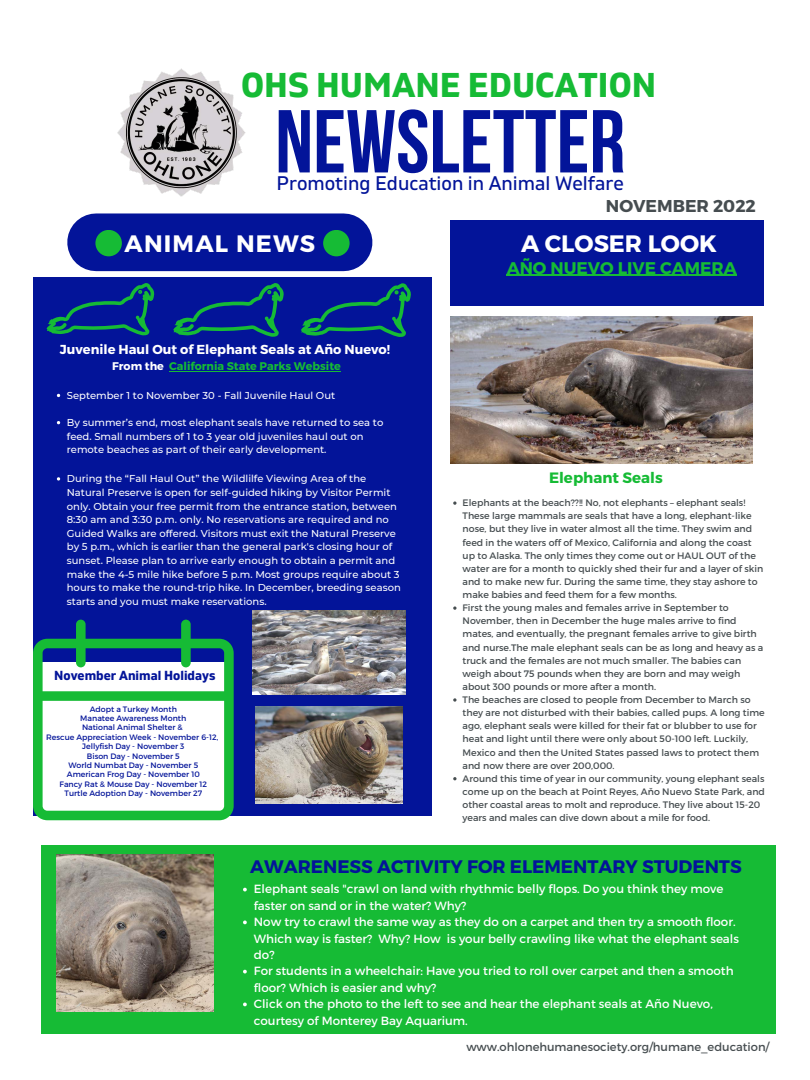
<style>
.page{position:relative;width:810px;height:1080px;background:#fff}
.page>*{position:absolute;margin:0;border:0;box-sizing:border-box;transform-origin:0 0}
.t1{font:89.06px "Bebas Neue Cyrillic";color:#031499}
.t2{font:700 34.38px "Gilam";color:#16bb35}
.t3{font:700 23.75px "Montserrat";color:#fff}
.t4{font:700 23.75px "Montserrat";letter-spacing:.05em;color:#fff}
.t5{font:19.69px "Gilam";color:#031499}
.t6{font:700 18.12px "Montserrat";color:#031499}
.t7{font:700 17.12px "Montserrat";color:#464d50}
.t8{font:700 16.88px "Montserrat";color:#16bb35}
.t9{font:700 15px "Montserrat";color:#16bb35}
.t10{font:700 13.12px "Gilam";color:#031499}
.t11{font:700 13px "Montserrat";color:#fff}
.t12{font:11.88px/16.4px "Montserrat";color:#fff}
.t13{font:11.5px "Montserrat";color:#464d50}
.t14{font:700 11.12px "Montserrat";color:#16bb35}
.t15{font:500 10px/13.6px "Montserrat";color:#fff}
.t16{font:9.38px/13.1px "Montserrat";color:#464d50}
.t17{font:7.81px/9.4px "Montserrat";color:#031499;text-align:center}
.s1{color:#fff}
</style>
<div class="page">
<div style="left:41px;top:845px;width:734px;height:189px;background:#16bb35"></div>
<img style="left:56px;top:855px;width:158px;height:157px">
<div style="left:450px;top:220px;width:314px;height:86px;background:#031499"></div>
<div style="left:33px;top:277px;width:398px;height:538px;background:#031499"></div>
<img style="left:450px;top:316px;width:303px;height:148px">
<div style="left:96px;top:213px;width:248px;height:58px;background:#031499"></div>
<div style="left:323px;top:230px;width:27px;height:26px;background:#16bb35;border-radius:50%"></div>
<div style="left:95px;top:230px;width:27px;height:26px;background:#16bb35;border-radius:50%"></div>
<svg style="left:46px;top:283px;width:109px;height:53px"></svg>
<img style="left:117px;top:68px;width:129px;height:129px">
<svg style="left:33px;top:620px;width:201px;height:200px;background:#a5cdc1"></svg>
<img style="left:253px;top:610px;width:153px;height:85px">
<img style="left:256px;top:706px;width:146px;height:98px">
<svg style="left:173px;top:283px;width:111px;height:54px"></svg>
<svg style="left:301px;top:283px;width:110px;height:54px"></svg>
<hr style="left:507px;top:274px;width:230px;height:2px;background:#16bb35">
<svg style="left:453px;top:501px;width:4px;height:4px"></svg>
<svg style="left:453px;top:606px;width:4px;height:4px"></svg>
<svg style="left:453px;top:698px;width:4px;height:4px"></svg>
<svg style="left:453px;top:777px;width:4px;height:3px"></svg>
<svg style="left:243px;top:888px;width:4px;height:3px"></svg>
<svg style="left:243px;top:921px;width:4px;height:3px"></svg>
<svg style="left:243px;top:970px;width:4px;height:3px"></svg>
<svg style="left:243px;top:1003px;width:4px;height:3px"></svg>
<svg style="left:57px;top:477px;width:3px;height:4px"></svg>
<hr style="left:169px;top:371px;width:172px;height:1px;background:#16bb35">
<h2 class="t2" style="left:241px;top:65px;width:417px">OHS HUMANE EDUCATION</h2>
<h1 class="t1" style="left:275px;top:106px;width:352px">NEWSLETTER</h1>
<h3 class="t7" style="left:606px;top:195px;width:152px">NOVEMBER 2022</h3>
<h3 class="t5" style="left:277px;top:171px;width:349px">Promoting Education in Animal Welfare</h3>
<h3 class="t4" style="left:125px;top:228px;width:192px">ANIMAL NEWS</h3>
<h3 class="t11" style="left:60px;top:341px;width:332px">Juvenile Haul Out of Elephant Seals at Año Nuevo!</h3>
<p class="t14" style="left:112px;top:359px;width:230px"><span class="s1">From the</span> California State Parks Website</p>
<p class="t15" style="left:67px;top:389px;width:270px">September 1 to November 30 - Fall Juvenile Haul Out</p>
<p class="t15" style="left:67px;top:416px;width:318px">By summer’s end, most elephant seals have returned to sea to feed. Small numbers of 1 to 3 year old juveniles haul out on remote beaches as part of their early development.</p>
<p class="t15" style="left:67px;top:472px;width:336px">During the “Fall Haul Out” the Wildlilfe Viewing Area of the Natural Preserve is open for self-guided hiking by Visitor Permit only. Obtain your free permit from the entrance station, between 8:30 am and 3:30 p.m. only. No reservations are required and no Guided Walks are offered. Visitors must exit the Natural Preserve by 5 p.m., which is earlier than the general park's closing hour of sunset. Please plan to arrive early enough to obtain a permit and make the 4-5 mile hike before 5 p.m. Most groups require about 3 hours to make the round-trip hike. In December, breeding season starts and you must make reservations.</p>
<h3 class="t10" style="left:54px;top:667px;width:163px">November Animal Holidays</h3>
<p class="t17" style="left:46px;top:704px;width:174px">Adopt a Turkey Month<br>Manatee Awareness Month<br>National Animal Shelter &amp;<br>Rescue Appreciation Week - November 6-12,<br>Jellyfish Day - November 3<br>Bison Day - November 5<br>World Numbat Day - November 5<br>American Frog Day - November 10<br>Fancy Rat &amp; Mouse Day - November 12<br>Turtle Adoption Day - November 27</p>
<h3 class="t3" style="left:521px;top:228px;width:197px">A CLOSER LOOK</h3>
<h3 class="t8" style="left:507px;top:257px;width:232px">AÑO NUEVO LIVE CAMERA</h3>
<h3 class="t9" style="left:549px;top:468px;width:115px">Elephant Seals</h3>
<p class="t16" style="left:463px;top:496px;width:304px">Elephants at the beach??!! No, not elephants – elephant seals!<br>These large mammals are seals that have a long, elephant-like nose, but they live in water almost all the time. They swim and feed in the waters off of Mexico, California and along the coast up to Alaska. The only times they come out or HAUL OUT of the water are for a month to quickly shed their fur and a layer of skin and to make new fur. During the same time, they stay ashore to make babies and feed them for a few months.<br>First the young males and females arrive in September to November, then in December the huge males arrive to find mates, and eventually, the pregnant females arrive to give birth and nurse.The male elephant seals can be as long and heavy as a truck and the females are not much smaller. The babies can weigh about 75 pounds when they are born and may weigh about 300 pounds or more after a month.<br>The beaches are closed to people from December to March so they are not disturbed with their babies, called pups. A long time ago, elephant seals were killed for their fat or blubber to use for heat and light until there were only about 50-100 left. Luckily, Mexico and then the United States passed laws to protect them and now there are over 200,000.<br>Around this time of year in our community, young elephant seals come up on the beach at Point Reyes, Aňo Nuevo State Park, and other coastal areas to molt and reproduce. They live about 15-20 years and males can dive down about a mile for food.</p>
<h3 class="t6" style="left:250px;top:855px;width:493px">AWARENESS ACTIVITY FOR ELEMENTARY STUDENTS</h3>
<p class="t12" style="left:254px;top:880px;width:487px">Elephant seals "crawl on land with rhythmic belly flops. Do you think they move faster on sand or in the water? Why?<br>Now try to crawl the same way as they do on a carpet and then try a smooth floor.<br>Which way is faster? Why? How is your belly crawling like what the elephant seals do?<br>For students in a wheelchair: Have you tried to roll over carpet and then a smooth floor? Which is easier and why?<br>Click on the photo to the left to see and hear the elephant seals at Año Nuevo, courtesy of Monterey Bay Aquarium.</p>
<p class="t13" style="left:466px;top:1040px;width:305px">www.ohlonehumanesociety.org/humane_education/</p>
</div>
